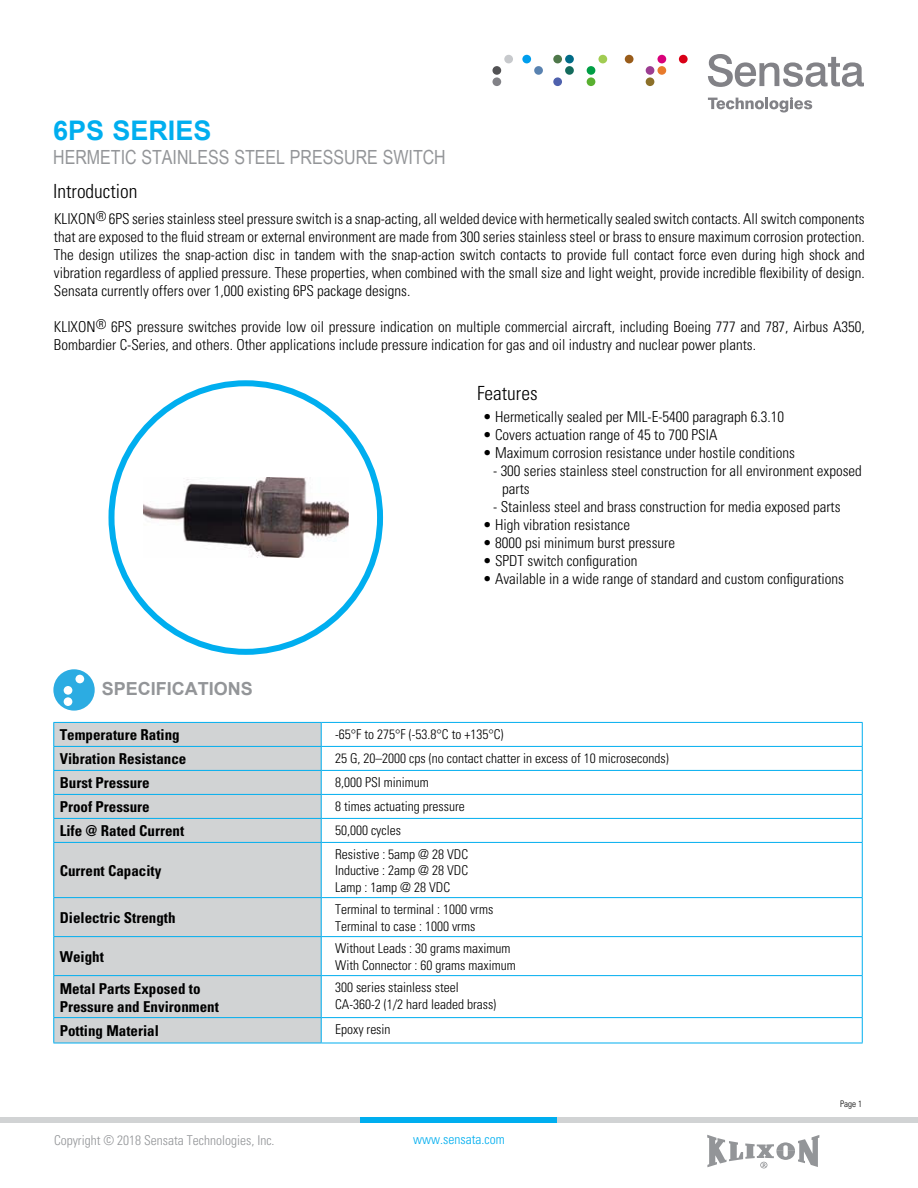
<style>
.page{position:relative;width:918px;height:1188px;background:#fff}
.page>*{position:absolute;margin:0;border:0;box-sizing:border-box;transform-origin:0 0}
.t1{font:700 27px "Arial";color:#00aeef}
.t2{font:19.5px "Arial Narrow";color:#939598}
.t3{font:300 condensed 19.5px "Univers";color:#000}
.t4{font:700 18px "Arial";color:#939598}
.t5{font:300 condensed 15px/18px "Univers";color:#000}
.t6{font:700 condensed 15px/18px "Univers";color:#000}
.t7{font:300 condensed 13.5px/16.2px "Univers";color:#000}
.t8{font:300 condensed 13.5px "Univers";color:#939598}
.t9{font:300 condensed 13.5px "Univers";color:#00aeef}
.t10{font:300 condensed 9px "Univers";color:#000}
</style>
<div class="page">
<svg style="left:708px;top:54px;width:156px;height:33px"></svg>
<svg style="left:708px;top:97px;width:104px;height:15px"></svg>
<div style="left:492px;top:77px;width:9px;height:9px;background:#828287;border-radius:50%"></div>
<div style="left:522px;top:55px;width:9px;height:8px;background:#009eed;border-radius:50%"></div>
<div style="left:534px;top:66px;width:9px;height:9px;background:#5982b0;border-radius:50%"></div>
<div style="left:553px;top:55px;width:9px;height:8px;background:#4f784a;border-radius:50%"></div>
<div style="left:565px;top:55px;width:9px;height:8px;background:#006b87;border-radius:50%"></div>
<div style="left:565px;top:66px;width:9px;height:9px;background:#146b5c;border-radius:50%"></div>
<div style="left:553px;top:77px;width:9px;height:9px;background:#4f61ad;border-radius:50%"></div>
<div style="left:598px;top:55px;width:9px;height:8px;background:#a1cc52;border-radius:50%"></div>
<div style="left:587px;top:66px;width:8px;height:9px;background:#009e45;border-radius:50%"></div>
<div style="left:587px;top:77px;width:8px;height:9px;background:#59b030;border-radius:50%"></div>
<div style="left:657px;top:55px;width:9px;height:8px;background:#d9007a;border-radius:50%"></div>
<div style="left:646px;top:66px;width:8px;height:9px;background:#9c3d91;border-radius:50%"></div>
<div style="left:657px;top:66px;width:9px;height:9px;background:#e87a2b;border-radius:50%"></div>
<div style="left:646px;top:77px;width:8px;height:9px;background:#8c7029;border-radius:50%"></div>
<div style="left:679px;top:55px;width:9px;height:8px;background:#d90017;border-radius:50%"></div>
<div style="left:504px;top:55px;width:9px;height:8px;background:#c7c9cc;border-radius:50%"></div>
<div style="left:492px;top:66px;width:9px;height:9px;background:#525254;border-radius:50%"></div>
<div style="left:625px;top:55px;width:9px;height:8px;background:#995c1a;border-radius:50%"></div>
<div style="left:0;top:1117px;width:918px;height:6px;background:#d1d3d4"></div>
<div style="left:361px;top:1117px;width:196px;height:6px;background:#00aeef"></div>
<svg style="left:707px;top:1135px;width:112px;height:33px"></svg>
<img style="left:143px;top:477px;width:205px;height:81px">
<div style="left:108px;top:380px;width:275px;height:275px;border:6px solid #00aeef;border-radius:50%"></div>
<div style="left:54px;top:723px;width:267px;height:320px;background:#d1d3d4"></div>
<hr style="left:53px;top:722px;width:268px;height:1px;background:#00aeef">
<hr style="left:321px;top:722px;width:542px;height:1px;background:#00aeef">
<hr style="left:53px;top:746px;width:268px;height:1px;background:#00aeef">
<hr style="left:321px;top:746px;width:542px;height:1px;background:#00aeef">
<hr style="left:53px;top:770px;width:268px;height:1px;background:#00aeef">
<hr style="left:321px;top:770px;width:542px;height:1px;background:#00aeef">
<hr style="left:53px;top:794px;width:268px;height:1px;background:#00aeef">
<hr style="left:321px;top:794px;width:542px;height:1px;background:#00aeef">
<hr style="left:53px;top:818px;width:268px;height:1px;background:#00aeef">
<svg style="left:53px;top:723px;width:1px;height:119px"></svg>
<hr style="left:321px;top:818px;width:542px;height:1px;background:#00aeef">
<svg style="left:321px;top:723px;width:1px;height:119px"></svg>
<svg style="left:862px;top:723px;width:1px;height:119px"></svg>
<hr style="left:53px;top:842px;width:268px;height:1px;background:#00aeef">
<hr style="left:53px;top:843px;width:1px;height:54px;background:#00aeef">
<hr style="left:321px;top:842px;width:542px;height:1px;background:#00aeef">
<hr style="left:321px;top:843px;width:1px;height:54px;background:#00aeef">
<hr style="left:862px;top:843px;width:1px;height:54px;background:#00aeef">
<hr style="left:53px;top:897px;width:268px;height:1px;background:#00aeef">
<hr style="left:53px;top:898px;width:1px;height:38px;background:#00aeef">
<hr style="left:321px;top:897px;width:542px;height:1px;background:#00aeef">
<hr style="left:321px;top:898px;width:1px;height:38px;background:#00aeef">
<hr style="left:862px;top:898px;width:1px;height:38px;background:#00aeef">
<hr style="left:53px;top:936px;width:268px;height:1px;background:#00aeef">
<hr style="left:53px;top:937px;width:1px;height:38px;background:#00aeef">
<hr style="left:321px;top:936px;width:542px;height:1px;background:#00aeef">
<hr style="left:321px;top:937px;width:1px;height:38px;background:#00aeef">
<hr style="left:862px;top:937px;width:1px;height:38px;background:#00aeef">
<hr style="left:53px;top:975px;width:268px;height:1px;background:#00aeef">
<hr style="left:53px;top:976px;width:1px;height:41px;background:#00aeef">
<hr style="left:321px;top:975px;width:542px;height:1px;background:#00aeef">
<hr style="left:321px;top:976px;width:1px;height:41px;background:#00aeef">
<hr style="left:862px;top:976px;width:1px;height:41px;background:#00aeef">
<hr style="left:53px;top:1017px;width:268px;height:1px;background:#00aeef">
<svg style="left:53px;top:1018px;width:1px;height:25px"></svg>
<hr style="left:321px;top:1017px;width:542px;height:1px;background:#00aeef">
<svg style="left:321px;top:1018px;width:1px;height:25px"></svg>
<svg style="left:862px;top:1018px;width:1px;height:25px"></svg>
<hr style="left:53px;top:1043px;width:268px;height:1px;background:#00aeef">
<hr style="left:321px;top:1043px;width:542px;height:1px;background:#00aeef">
<svg style="left:53px;top:669px;width:42px;height:42px"></svg>
<h1 class="t1" style="left:53px;top:113px;width:160px">6PS SERIES</h1>
<h2 class="t2" style="left:53px;top:143px;width:394px">HERMETIC STAINLESS STEEL PRESSURE SWITCH</h2>
<h2 class="t3" style="left:53px;top:180px;width:86px">Introduction</h2>
<p class="t5" style="left:54px;top:209px;width:812px;text-align:justify">KLIXON<sup>®</sup> 6PS series stainless steel pressure switch is a snap-acting, all welded device with hermetically sealed switch contacts. All switch components that are exposed to the fluid stream or external environment are made from 300 series stainless steel or brass to ensure maximum corrosion protection.<br>The design utilizes the snap-action disc in tandem with the snap-action switch contacts to provide full contact force even during high shock and vibration regardless of applied pressure. These properties, when combined with the small size and light weight, provide incredible flexibility of design.<br>Sensata currently offers over 1,000 existing 6PS package designs.</p>
<p class="t5" style="left:54px;top:317px;width:812px">KLIXON<sup>®</sup> 6PS pressure switches provide low oil pressure indication on multiple commercial aircraft, including Boeing 777 and 787, Airbus A350,<br>Bombardier C-Series, and others. Other applications include pressure indication for gas and oil industry and nuclear power plants.</p>
<h2 class="t3" style="left:477px;top:382px;width:62px">Features</h2>
<p class="t4" style="left:102px;top:677px;width:153px">SPECIFICATIONS</p>
<p class="t5" style="left:483px;top:408px;width:303px">• Hermetically sealed per MIL-E-5400 paragraph 6.3.10</p>
<p class="t5" style="left:483px;top:426px;width:236px">• Covers actuation range of 45 to 700 PSIA</p>
<p class="t5" style="left:483px;top:444px;width:314px">• Maximum corrosion resistance under hostile conditions</p>
<p class="t5" style="left:502px;top:462px;width:361px;text-indent:-9px">- 300 series stainless steel construction for all environment exposed parts</p>
<p class="t5" style="left:493px;top:498px;width:349px">- Stainless steel and brass construction for media exposed parts</p>
<p class="t5" style="left:483px;top:516px;width:149px">• High vibration resistance</p>
<p class="t5" style="left:483px;top:534px;width:194px">• 8000 psi minimum burst pressure</p>
<p class="t5" style="left:483px;top:552px;width:156px">• SPDT switch configuration</p>
<p class="t5" style="left:483px;top:570px;width:363px">• Available in a wide range of standard and custom configurations</p>
<p class="t6" style="left:60px;top:726px;width:121px">Temperature Rating</p>
<p class="t7" style="left:335px;top:726px;width:170px">-65°F to 275°F (-53.8°C to +135°C)</p>
<p class="t6" style="left:60px;top:750px;width:128px">Vibration Resistance</p>
<p class="t7" style="left:335px;top:750px;width:335px">25 G, 20–2000 cps (no contact chatter in excess of 10 microseconds)</p>
<p class="t6" style="left:60px;top:774px;width:91px">Burst Pressure</p>
<p class="t7" style="left:335px;top:774px;width:95px">8,000 PSI minimum</p>
<p class="t6" style="left:60px;top:798px;width:91px">Proof Pressure</p>
<p class="t7" style="left:335px;top:798px;width:131px">8 times actuating pressure</p>
<p class="t6" style="left:60px;top:822px;width:126px">Life @ Rated Current</p>
<p class="t7" style="left:335px;top:822px;width:67px">50,000 cycles</p>
<p class="t6" style="left:60px;top:862px;width:103px">Current Capacity</p>
<p class="t7" style="left:335px;top:846px;width:135px;text-align:justify">Resistive : 5amp @ 28 VDC Inductive : 2amp @ 28 VDC Lamp : 1amp @ 28 VDC</p>
<p class="t6" style="left:60px;top:909px;width:117px">Dielectric Strength</p>
<p class="t7" style="left:335px;top:902px;width:160px">Terminal to terminal : 1000 vrms<br>Terminal to case : 1000 vrms</p>
<p class="t6" style="left:60px;top:948px;width:46px">Weight</p>
<p class="t7" style="left:335px;top:941px;width:182px">Without Leads : 30 grams maximum<br>With Connector : 60 grams maximum</p>
<p class="t6" style="left:60px;top:979px;width:161px">Metal Parts Exposed to<br>Pressure and Environment</p>
<p class="t7" style="left:335px;top:980px;width:163px">300 series stainless steel<br>CA-360-2 (1/2 hard leaded brass)</p>
<p class="t6" style="left:60px;top:1022px;width:101px">Potting Material</p>
<p class="t7" style="left:335px;top:1022px;width:57px">Epoxy resin</p>
<p class="t8" style="left:54px;top:1132px;width:222px">Copyright © 2018 Sensata Technologies, Inc.</p>
<p class="t9" style="left:413px;top:1131px;width:93px">www.sensata.com</p>
<p class="t10" style="left:840px;top:1098px;width:23px">Page 1</p>
</div>
